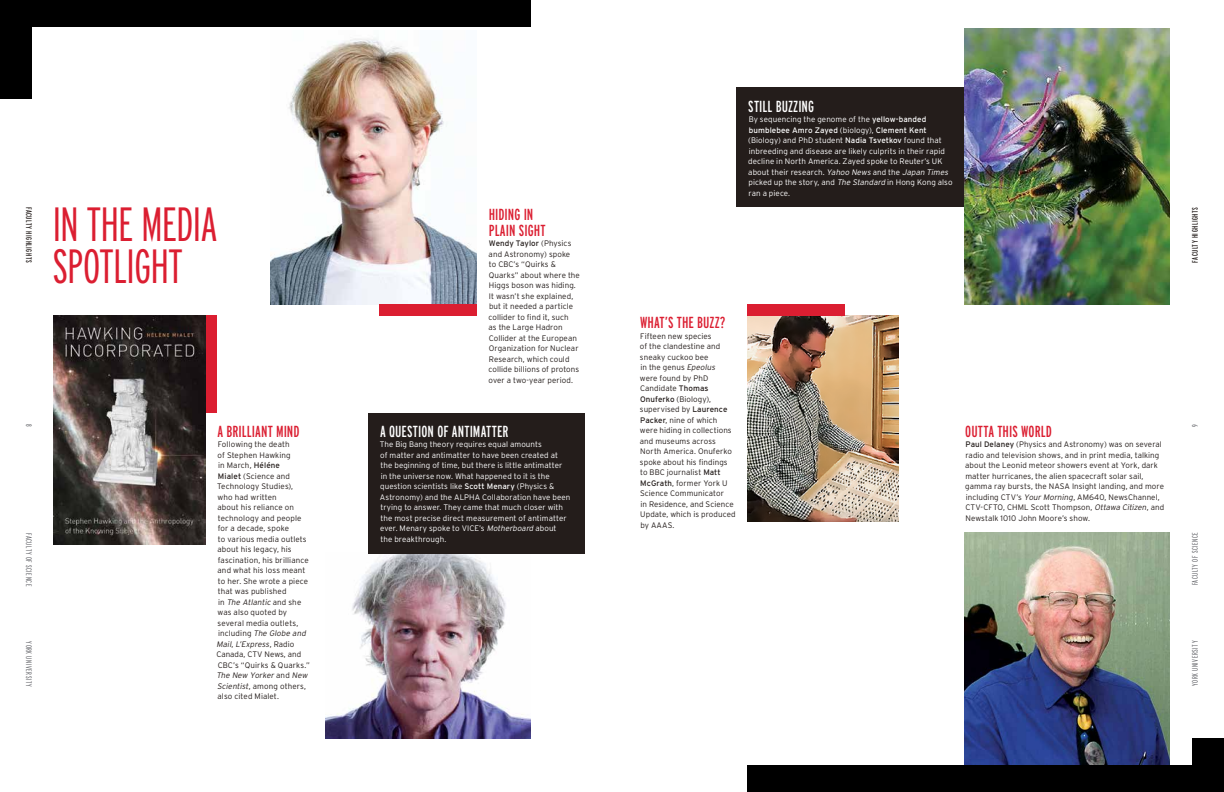
<style>
.page{position:relative;width:1224px;height:792px;background:#fff}
.page>*{position:absolute;margin:0;border:0;box-sizing:border-box;transform-origin:0 0}
.t1{font:300 extra-condensed 48px/42px "Interstate";letter-spacing:-.025em;color:#db1e31}
.t2{font:extra-condensed 16px/16px "Interstate";letter-spacing:.005em;color:#db1e31}
.t3{font:extra-condensed 16px "Interstate";letter-spacing:.005em;color:#fff}
.t4{font:300 8px/10.5px "Interstate";letter-spacing:.01em;color:#241d1b}
.t5{font:300 8px/10.5px "Interstate";letter-spacing:.005em;color:#fff}
.t6{font:300 extra-condensed 8px "Interstate";letter-spacing:.065em;color:#5c5d62}
.t7{font:extra-condensed 8px "Interstate";letter-spacing:.05em;color:#241d1b}
.s1{font-weight:400}
.s2{font-style:italic}
</style>
<div class="page">
<div style="left:0;top:0;width:32px;height:99px;background:#000"></div>
<div style="left:1192px;top:738px;width:32px;height:54px;background:#000"></div>
<div style="left:747px;top:765px;width:477px;height:27px;background:#000"></div>
<div style="left:0;top:0;width:531px;height:27px;background:#000"></div>
<div style="left:736px;top:87px;width:245px;height:120px;background:#241d1b"></div>
<img style="left:54px;top:315px;width:151px;height:229px">
<img style="left:325px;top:554px;width:206px;height:184px">
<img style="left:271px;top:38px;width:206px;height:266px">
<img style="left:964px;top:532px;width:206px;height:233px">
<img style="left:747px;top:315px;width:152px;height:206px">
<img style="left:964px;top:28px;width:206px;height:276px">
<div style="left:368px;top:414px;width:217px;height:140px;background:#241d1b"></div>
<div style="left:206px;top:315px;width:11px;height:98px;background:#db1e31"></div>
<div style="left:379px;top:304px;width:98px;height:11px;background:#db1e31"></div>
<div style="left:747px;top:304px;width:98px;height:11px;background:#db1e31"></div>
<h2 class="t3" style="left:748px;top:97px;width:67px">STILL BUZZING</h2>
<p class="t5" style="left:748px;top:114px;width:206px">By sequencing the genome of the <span class="s1">yellow-banded bumblebee Amro Zayed</span> (biology), <span class="s1">Clement Kent </span>(Biology) and PhD student <span class="s1">Nadia Tsvetkov</span> found that inbreeding and disease are likely culprits in their rapid decline in North America. Zayed spoke to Reuter’s UK about their research. <span class="s2">Yahoo News</span> and the <span class="s2">Japan Times </span>picked up the story, and <span class="s2">The Standard</span> in Hong Kong also ran a piece.</p>
<h1 class="t1" style="left:52px;top:202px;width:167px">IN THE MEDIA<br>SPOTLIGHT</h1>
<h2 class="t2" style="left:489px;top:206px;width:58px">HIDING IN<br>PLAIN SIGHT</h2>
<p class="t7" style="left:33px;top:207px;width:7px;rotate:90deg">Faculty</p>
<p class="t7" style="left:33px;top:231px;width:6px;rotate:90deg">Highlights</p>
<p class="t7" style="left:1191px;top:238px;width:6px;rotate:-90deg">Highlights</p>
<p class="t4" style="left:489px;top:238px;width:93px"><span class="s1">Wendy Taylor</span> (Physics and Astronomy) spoke<br>to CBC’s “Quirks &amp;<br>Quarks” about where the<br>Higgs boson was hiding.<br>It wasn’t she explained, but it needed a particle collider to find it, such<br>as the Large Hadron<br>Collider at the European<br>Organization for Nuclear<br>Research, which could collide billions of protons over a two-year period.</p>
<p class="t7" style="left:1191px;top:263px;width:7px;rotate:-90deg">Faculty</p>
<h2 class="t2" style="left:640px;top:315px;width:87px">WHAT’S THE BUZZ?</h2>
<p class="t4" style="left:640px;top:331px;width:97px">Fifteen new species<br>of the clandestine and sneaky cuckoo bee<br>in the genus <span class="s2">Epeolus<br></span>were found by PhD<br>Candidate <span class="s1">Thomas<br>Onuferko</span> (Biology), supervised by <span class="s1">Laurence<br>Packer</span>, nine of which were hiding in collections and museums across<br>North America. Onuferko spoke about his findings to BBC journalist <span class="s1">Matt<br>McGrath</span>, former York U<br>Science Communicator<br>in Residence, and Science<br>Update, which is produced by AAAS.</p>
<p class="t6" style="left:33px;top:424px;width:4px;rotate:90deg">8</p>
<p class="t6" style="left:1191px;top:427px;width:4px;rotate:-90deg">9</p>
<h2 class="t3" style="left:380px;top:422px;width:130px">A QUESTION OF ANTIMATTER</h2>
<p class="t5" style="left:380px;top:439px;width:192px">The Big Bang theory requires equal amounts<br>of matter and antimatter to have been created at the beginning of time, but there is little antimatter<br>in the universe now. What happened to it is the question scientists like <span class="s1">Scott Menary</span> (Physics &amp; Astronomy) and the ALPHA Collaboration have been trying to answer. They came that much closer with the most precise direct measurement of antimatter ever. Menary spoke to VICE’s <span class="s2">Motherboard</span> about<br>the breakthrough.</p>
<h2 class="t2" style="left:965px;top:423px;width:88px">OUTTA THIS WORLD</h2>
<p class="t4" style="left:965px;top:439px;width:201px"><span class="s1">Paul Delaney</span> (Physics and Astronomy) was on several radio and television shows, and in print media, talking about the Leonid meteor showers event at York, dark matter hurricanes, the alien spacecraft solar sail, gamma ray bursts, the NASA Insight landing, and more including CTV’s <span class="s2">Your Morning</span>, AM640, NewsChannel, CTV-CFTO, CHML Scott Thompson, <span class="s2">Ottawa Citizen</span>, and Newstalk 1010 John Moore’s show.</p>
<h2 class="t2" style="left:217px;top:423px;width:84px">A BRILLIANT MIND</h2>
<p class="t4" style="left:216px;top:439px;width:95px">Following the death<br>of Stephen Hawking<br>in March, <span class="s1">Héléne<br>Mialet</span> (Science and<br>Technology Studies),<br>who had written<br>about his reliance on technology and people for a decade, spoke<br>to various media outlets about his legacy, his fascination, his brilliance and what his loss meant to her. She wrote a piece that was published<br>in <span class="s2">The Atlantic</span> and she was also quoted by several media outlets, including <span class="s2">The Globe and<br>Mail</span>, <span class="s2">L’Express</span>, Radio<br>Canada, CTV News, and<br>CBC’s “Quirks &amp; Quarks.”<br><span class="s2">The New Yorker</span> and <span class="s2">New<br>Scientist</span>, among others, also cited Mialet.</p>
<p class="t6" style="left:1191px;top:585px;width:55px;rotate:-90deg">FACULTY OF SCIENCE</p>
<p class="t6" style="left:33px;top:533px;width:55px;rotate:90deg">FACULTY OF SCIENCE</p>
<p class="t6" style="left:1191px;top:686px;width:47px;rotate:-90deg">YORK UNIVERSITY</p>
<p class="t6" style="left:33px;top:641px;width:47px;rotate:90deg">YORK UNIVERSITY</p>
</div>
